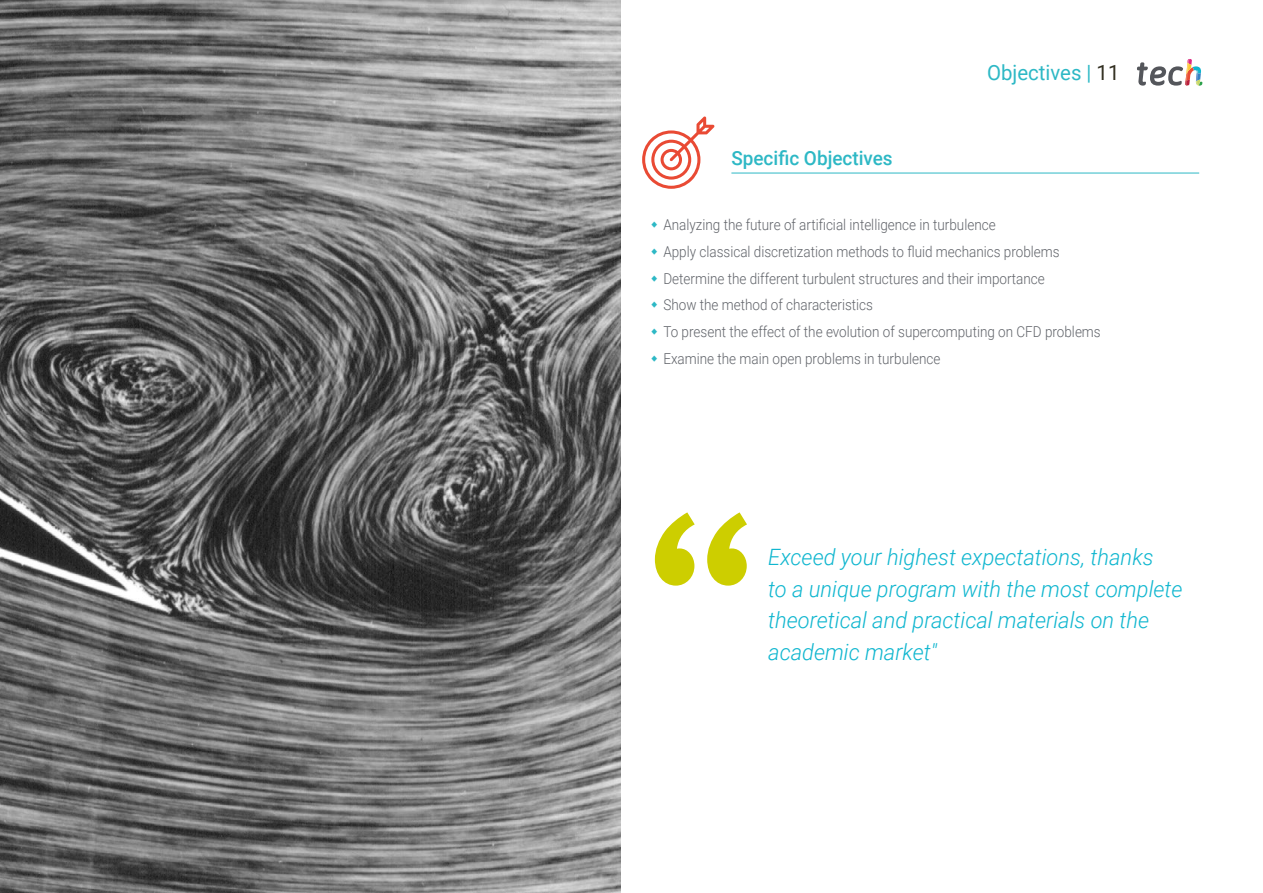
<style>
.page{position:relative;width:1263px;height:893px;background:#fff}
.page>*{position:absolute;margin:0;border:0;box-sizing:border-box;transform-origin:0 0}
.t1{font:italic 300 22.5px/31.5px "Roboto";color:#0fb6cf}
.t2{font:21px "Roboto";color:#2db8c5}
.t3{font:500 19.5px "Roboto";color:#2db8c5}
.t4{font:300 15px/26.7px "Roboto";color:#61646a;scale:.9 1}
.s1{color:#312e20}
</style>
<div class="page">
<hr style="left:731px;top:173px;width:468px;height:1px;background:#2db8c5">
<img style="left:0;top:0;width:621px;height:893px">
<svg style="left:1137px;top:59px;width:65px;height:27px"></svg>
<svg style="left:655px;top:512px;width:92px;height:74px"></svg>
<svg style="left:642px;top:116px;width:72px;height:73px"></svg>
<h3 class="t3" style="left:731px;top:144px;width:163px">Specific Objectives</h3>
<h2 class="t2" style="left:987px;top:57px;width:134px">Objectives | <span class="s1">11</span></h2>
<p class="t4" style="left:663px;top:211px;width:487px">Analyzing the future of artificial intelligence in turbulence<br>Apply classical discretization methods to fluid mechanics problems Determine the different turbulent structures and their importance<br>Show the method of characteristics<br>To present the effect of the evolution of supercomputing on CFD problems Examine the main open problems in turbulence</p>
<h1 class="t1" style="left:768px;top:540px;width:416px">Exceed your highest expectations, thanks<br>to a unique program with the most complete theoretical and practical materials on the academic market"</h1>
</div>
